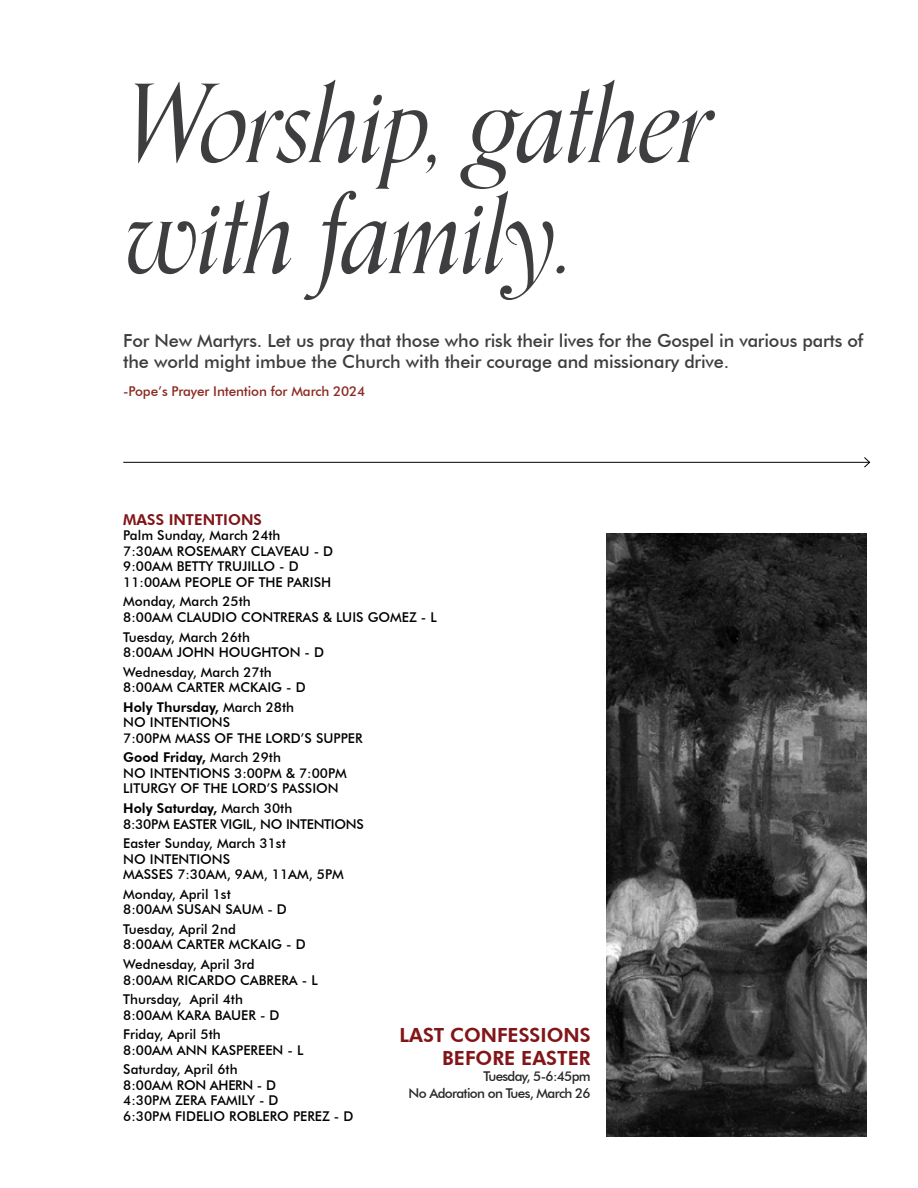
<style>
.page{position:relative;width:918px;height:1188px;background:#fff}
.page>*{position:absolute;margin:0;border:0;box-sizing:border-box;transform-origin:0 0}
.t1{font:italic 108px/111px "Orpheus Pro";letter-spacing:-.02em;color:#3e3d40}
.t2{font:800 19.5px/22.5px "Futura BT";color:#811518;text-align:right}
.t3{font:500 18px/21px "Futura BT";letter-spacing:-.01em;color:#3e3d40}
.t4{font:800 15px "Futura BT";color:#811518}
.t5{font:500 13.5px/15.5px "Futura BT";color:#000}
.t6{font:500 13.5px/15.5px "Futura BT";letter-spacing:-.02em;color:#000}
.t7{font:500 13.5px/16.5px "Futura BT";letter-spacing:-.05em;color:#282829;text-align:right}
.t8{font:500 13.5px "Futura BT";letter-spacing:-.01em;color:#8b2a21}
.s1{font-weight:800}
</style>
<div class="page">
<hr style="left:123px;top:462px;width:747px;height:1px;background:#000">
<svg style="left:863px;top:457px;width:8px;height:11px"></svg>
<img style="left:607px;top:534px;width:260px;height:603px">
<h1 class="t1" style="left:124px;top:72px;width:590px">Worship, gather with family.</h1>
<h3 class="t3" style="left:123px;top:330px;width:742px">For New Martyrs. Let us pray that those who risk their lives for the Gospel in various parts of the world might imbue the Church with their courage and missionary drive.</h3>
<p class="t8" style="left:123px;top:383px;width:244px">-Pope’s Prayer Intention for March 2024</p>
<p class="t4" style="left:123px;top:511px;width:140px">MASS INTENTIONS</p>
<p class="t5" style="left:123px;top:528px;width:212px">Palm Sunday, March 24th<br>7:30AM ROSEMARY CLAVEAU - D<br>9:00AM BETTY TRUJILLO - D<br>11:00AM PEOPLE OF THE PARISH</p>
<p class="t5" style="left:123px;top:594px;width:315px">Monday, March 25th<br>8:00AM CLAUDIO CONTRERAS &amp; LUIS GOMEZ - L</p>
<p class="t5" style="left:123px;top:629px;width:202px">Tuesday, March 26th<br>8:00AM JOHN HOUGHTON - D</p>
<p class="t5" style="left:123px;top:664px;width:184px">Wednesday, March 27th<br>8:00AM CARTER MCKAIG - D</p>
<p class="t5" style="left:123px;top:699px;width:241px"><span class="s1">Holy Thursday,</span> March 28th<br>NO INTENTIONS<br>7:00PM MASS OF THE LORD’S SUPPER</p>
<p class="t5" style="left:123px;top:750px;width:225px"><span class="s1">Good Friday,</span> March 29th<br>NO INTENTIONS 3:00PM &amp; 7:00PM<br>LITURGY OF THE LORD’S PASSION</p>
<p class="t6" style="left:123px;top:800px;width:242px"><span class="s1">Holy Saturday,</span> March 30th<br>8:30PM EASTER VIGIL, NO INTENTIONS</p>
<p class="t5" style="left:123px;top:836px;width:222px">Easter Sunday, March 31st<br>NO INTENTIONS<br>MASSES 7:30AM, 9AM, 11AM, 5PM</p>
<p class="t5" style="left:123px;top:886px;width:165px">Monday, April 1st<br>8:00AM SUSAN SAUM - D</p>
<p class="t5" style="left:123px;top:921px;width:184px">Tuesday, April 2nd<br>8:00AM CARTER MCKAIG - D</p>
<p class="t5" style="left:123px;top:956px;width:196px">Wednesday, April 3rd<br>8:00AM RICARDO CABRERA - L</p>
<p class="t5" style="left:123px;top:992px;width:158px">Thursday, April 4th<br>8:00AM KARA BAUER - D</p>
<p class="t5" style="left:123px;top:1027px;width:182px">Friday, April 5th<br>8:00AM ANN KASPEREEN - L</p>
<p class="t5" style="left:123px;top:1062px;width:232px">Saturday, April 6th<br>8:00AM RON AHERN - D<br>4:30PM ZERA FAMILY - D<br>6:30PM FIDELIO ROBLERO PEREZ - D</p>
<h2 class="t2" style="left:400px;top:1024px;width:193px">LAST CONFESSIONS<br>BEFORE EASTER</h2>
<p class="t7" style="left:409px;top:1068px;width:184px">Tuesday, 5-6:45pm<br>No Adoration on Tues, March 26</p>
</div>
